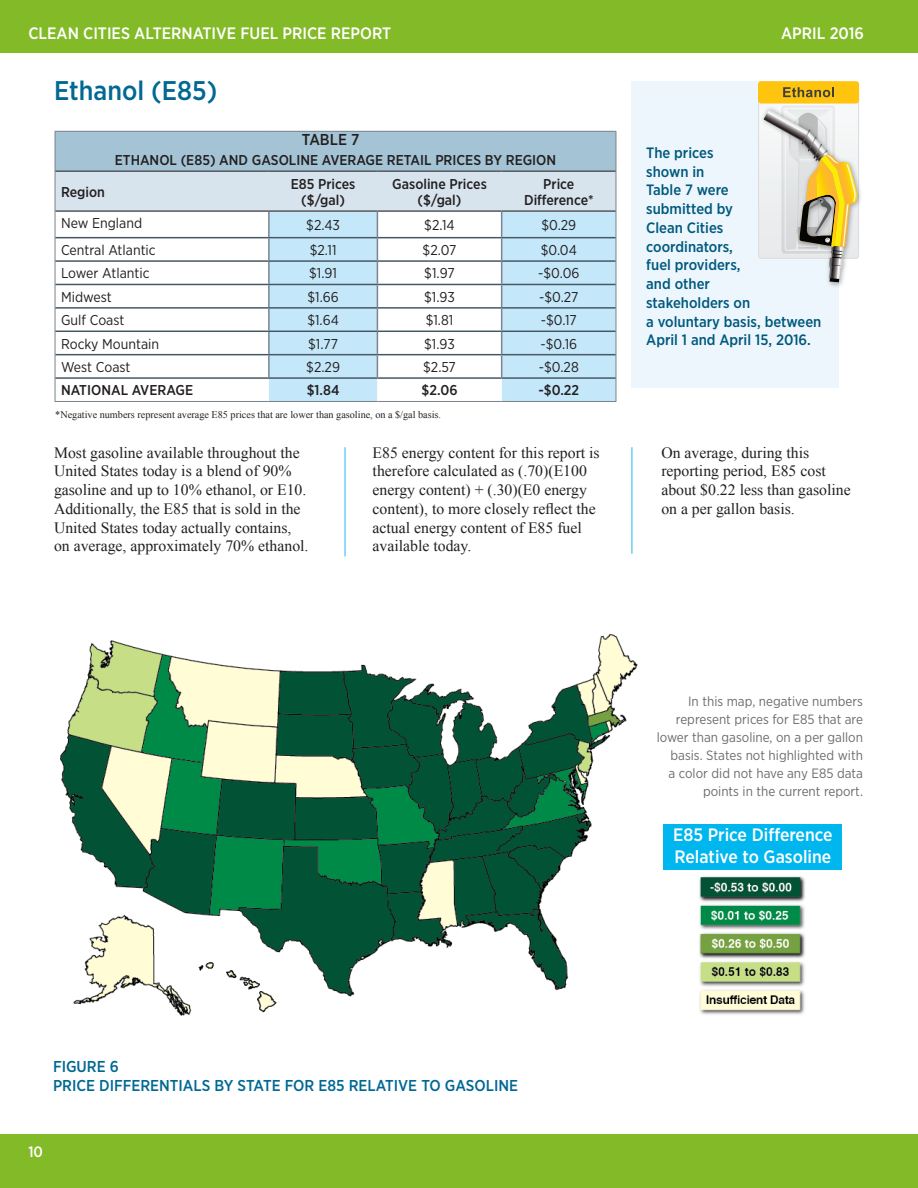
<style>
.page{position:relative;width:918px;height:1188px;background:#fff}
.page>*{position:absolute;margin:0;border:0;box-sizing:border-box;transform-origin:0 0}
.t1{font:500 27px "Gotham Narrow";color:#006893}
.t2{font:500 18px/21.6px "Gotham Narrow";color:#fff}
.t3{font:500 16.5px "Gotham Narrow";color:#fff}
.t4{font:15.75px/18.8px "Times New Roman";color:#231f20}
.t5{font:500 15.75px/18.8px "Gotham Narrow";color:#006893}
.t6{font:500 15.75px "Gotham Narrow";color:#231f20}
.t7{font:500 15px/18.8px "Gotham Narrow";color:#00597d}
.t8{font:500 15px "Gotham Narrow";color:#fff}
.t9{font:14.25px "Gotham Narrow";color:#231f20}
.t10{font:500 14.25px/16.5px "Gotham Narrow";color:#231f20;text-align:center}
.t11{font:13.5px/18px "Gotham Narrow";color:#6c6d70;text-align:right}
.t12{font:10.2px "Times New Roman";color:#231f20}
</style>
<div class="page">
<div style="left:0;top:1134px;width:918px;height:53px;background:#82bb27"></div>
<div style="left:1px;top:0;width:917px;height:52px;background:#82bb27"></div>
<img style="left:61px;top:634px;width:744px;height:382px">
<div style="left:631px;top:81px;width:207px;height:307px;background:#edf6fc"></div>
<div style="left:55px;top:131px;width:561px;height:40px;background:#a4c4d6"></div>
<hr style="left:55px;top:401px;width:214px;height:1px;background:#79828b">
<hr style="left:269px;top:401px;width:108px;height:1px;background:#79828b">
<hr style="left:377px;top:401px;width:125px;height:1px;background:#79828b">
<hr style="left:502px;top:401px;width:114px;height:1px;background:#79828b">
<svg style="left:55px;top:172px;width:562px;height:229px"></svg>
<hr style="left:377px;top:237px;width:125px;height:1px;background:#475865">
<hr style="left:377px;top:260px;width:125px;height:2px;background:#475865">
<hr style="left:377px;top:284px;width:125px;height:1px;background:#475865">
<hr style="left:377px;top:307px;width:125px;height:2px;background:#475865">
<hr style="left:377px;top:331px;width:125px;height:1px;background:#475865">
<hr style="left:377px;top:354px;width:125px;height:1px;background:#475865">
<hr style="left:377px;top:377px;width:125px;height:2px;background:#475865">
<hr style="left:55px;top:131px;width:214px;height:1px;background:#79828b">
<hr style="left:55px;top:132px;width:1px;height:39px;background:#79828b">
<hr style="left:269px;top:131px;width:108px;height:1px;background:#79828b">
<hr style="left:377px;top:131px;width:125px;height:1px;background:#79828b">
<hr style="left:502px;top:131px;width:114px;height:1px;background:#79828b">
<hr style="left:616px;top:132px;width:1px;height:39px;background:#79828b">
<hr style="left:55px;top:171px;width:1px;height:40px;background:#79828b">
<hr style="left:616px;top:171px;width:1px;height:40px;background:#79828b">
<hr style="left:55px;top:170px;width:214px;height:2px;background:#57585a">
<hr style="left:269px;top:170px;width:108px;height:2px;background:#57585a">
<hr style="left:377px;top:170px;width:125px;height:2px;background:#57585a">
<hr style="left:502px;top:170px;width:114px;height:2px;background:#57585a">
<hr style="left:55px;top:210px;width:214px;height:2px;background:#57585a">
<hr style="left:269px;top:210px;width:108px;height:2px;background:#57585a">
<hr style="left:377px;top:210px;width:125px;height:2px;background:#57585a">
<hr style="left:502px;top:210px;width:114px;height:2px;background:#57585a">
<hr style="left:344px;top:447px;width:2px;height:109px;background:#6dcef5">
<hr style="left:631px;top:447px;width:2px;height:107px;background:#6dcef5">
<div style="left:758px;top:81px;width:101px;height:23px;background:#fec40e;border-radius:3px"></div>
<svg style="left:758px;top:87px;width:101px;height:195px"></svg>
<div style="left:664px;top:824px;width:178px;height:46px;background:#00b6ef"></div>
<p class="t3" style="left:28px;top:23px;width:364px">CLEAN CITIES ALTERNATIVE FUEL PRICE REPORT</p>
<p class="t3" style="left:781px;top:23px;width:84px">APRIL 2016</p>
<h1 class="t1" style="left:54px;top:73px;width:165px">Ethanol (E85)</h1>
<p class="t6" style="left:302px;top:130px;width:59px">TABLE 7</p>
<p class="t10" style="left:115px;top:152px;width:443px">ETHANOL (E85) AND GASOLINE AVERAGE RETAIL PRICES BY REGION</p>
<p class="t10" style="left:61px;top:183px;width:45px">Region</p>
<p class="t10" style="left:291px;top:175px;width:66px">E85 Prices ($/gal)</p>
<p class="t10" style="left:392px;top:175px;width:96px">Gasoline Prices ($/gal)</p>
<p class="t10" style="left:524px;top:175px;width:71px">Price<br>Difference*</p>
<p class="t9" style="left:61px;top:215px;width:83px">New England</p>
<p class="t9" style="left:306px;top:216px;width:35px">$2.43</p>
<p class="t9" style="left:424px;top:216px;width:32px">$2.14</p>
<p class="t9" style="left:541px;top:216px;width:36px">$0.29</p>
<p class="t9" style="left:61px;top:241px;width:96px">Central Atlantic</p>
<p class="t9" style="left:310px;top:241px;width:28px">$2.11</p>
<p class="t9" style="left:423px;top:241px;width:35px">$2.07</p>
<p class="t9" style="left:541px;top:241px;width:38px">$0.04</p>
<p class="t9" style="left:61px;top:265px;width:90px">Lower Atlantic</p>
<p class="t9" style="left:309px;top:265px;width:29px">$1.91</p>
<p class="t9" style="left:424px;top:265px;width:32px">$1.97</p>
<p class="t9" style="left:538px;top:265px;width:43px">-$0.06</p>
<p class="t9" style="left:61px;top:288px;width:52px">Midwest</p>
<p class="t9" style="left:307px;top:288px;width:33px">$1.66</p>
<p class="t9" style="left:424px;top:288px;width:32px">$1.93</p>
<p class="t9" style="left:539px;top:288px;width:41px">-$0.27</p>
<p class="t9" style="left:61px;top:311px;width:65px">Gulf Coast</p>
<p class="t9" style="left:307px;top:311px;width:33px">$1.64</p>
<p class="t9" style="left:426px;top:311px;width:29px">$1.81</p>
<p class="t9" style="left:541px;top:311px;width:37px">-$0.17</p>
<p class="t9" style="left:61px;top:335px;width:100px">Rocky Mountain</p>
<p class="t9" style="left:308px;top:335px;width:31px">$1.77</p>
<p class="t9" style="left:424px;top:335px;width:32px">$1.93</p>
<p class="t9" style="left:540px;top:335px;width:38px">-$0.16</p>
<p class="t9" style="left:61px;top:358px;width:71px">West Coast</p>
<p class="t9" style="left:306px;top:358px;width:35px">$2.29</p>
<p class="t9" style="left:423px;top:358px;width:34px">$2.57</p>
<p class="t9" style="left:539px;top:358px;width:41px">-$0.28</p>
<p class="t10" style="left:61px;top:382px;width:134px">NATIONAL AVERAGE</p>
<p class="t10" style="left:307px;top:382px;width:34px">$1.84</p>
<p class="t10" style="left:422px;top:382px;width:37px">$2.06</p>
<p class="t10" style="left:538px;top:382px;width:42px">-$0.22</p>
<p class="t12" style="left:55px;top:408px;width:387px">*Negative numbers represent average E85 prices that are lower than gasoline, on a $/gal basis.</p>
<p class="t4" style="left:54px;top:443px;width:256px">Most gasoline available throughout the United States today is a blend of 90% gasoline and up to 10% ethanol, or E10.<br>Additionally, the E85 that is sold in the United States today actually contains, on average, approximately 70% ethanol.</p>
<p class="t4" style="left:373px;top:443px;width:229px">E85 energy content for this report is therefore calculated as (.70)(E100 energy content) + (.30)(E0 energy content), to more closely reflect the actual energy content of E85 fuel available today.</p>
<p class="t7" style="left:646px;top:143px;width:177px">The prices<br>shown in<br>Table 7 were<br>submitted by<br>Clean Cities<br>coordinators,<br>fuel providers,<br>and other<br>stakeholders on<br>a voluntary basis, between<br>April 1 and April 15, 2016.</p>
<p class="t4" style="left:661px;top:443px;width:191px">On average, during this reporting period, E85 cost about $0.22 less than gasoline on a per gallon basis.</p>
<p class="t11" style="left:657px;top:692px;width:208px">In this map, negative numbers represent prices for E85 that are lower than gasoline, on a per gallon basis. States not highlighted with<br>a color did not have any E85 data points in the current report.</p>
<p class="t2" style="left:673px;top:824px;width:161px">E85 Price Difference<br>Relative to Gasoline</p>
<p class="t5" style="left:53px;top:1057px;width:467px">FIGURE 6<br>PRICE DIFFERENTIALS BY STATE FOR E85 RELATIVE TO GASOLINE</p>
<p class="t8" style="left:28px;top:1142px;width:16px">10</p>
</div>
